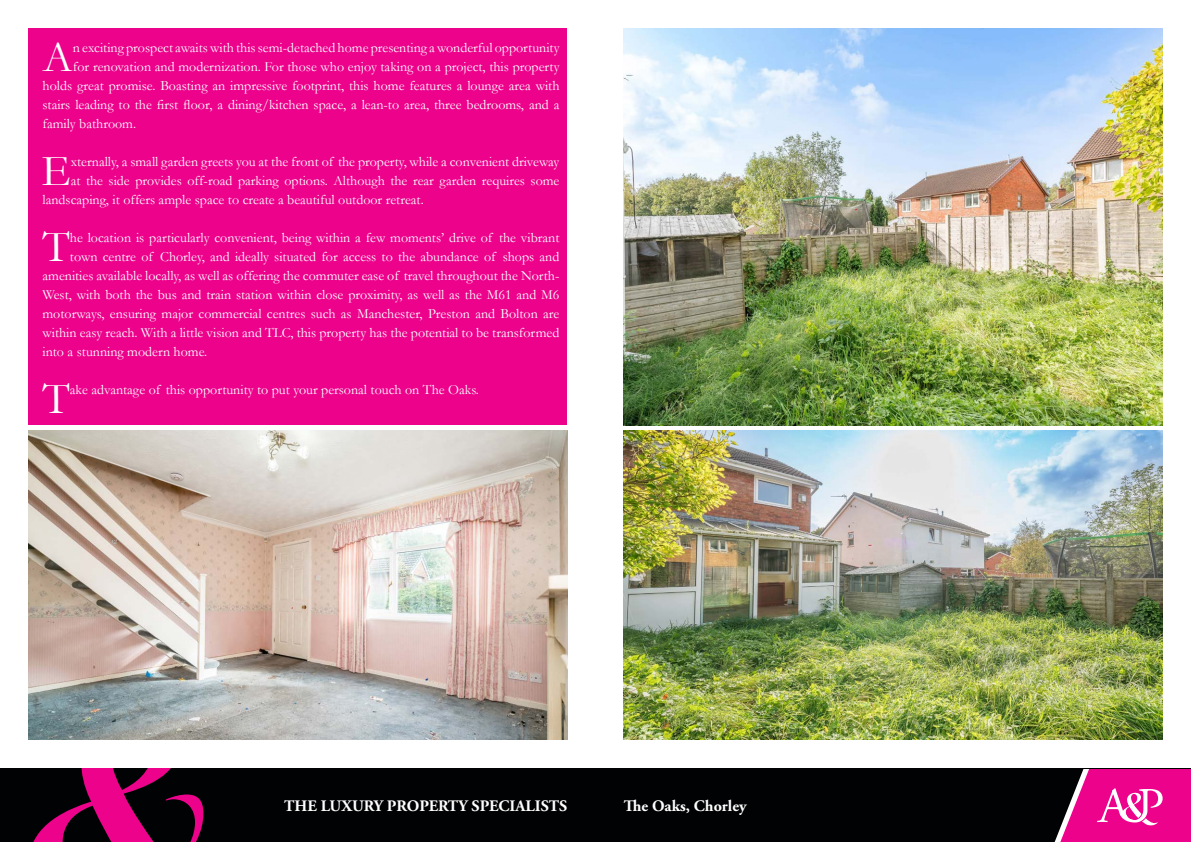
<style>
.page{position:relative;width:1191px;height:842px;background:#fff}
.page>*{position:absolute;margin:0;border:0;box-sizing:border-box;transform-origin:0 0}
.t1{font:44.5px "Garamond";color:#fff}
.t2{font:700 16px "Adobe Garamond Pro";color:#fff}
.t3{font:14px "Garamond";color:#fff}
</style>
<div class="page">
<div style="left:0;top:769px;width:1191px;height:73px;background:#010203"></div>
<svg style="left:33px;top:769px;width:171px;height:73px"></svg>
<svg style="left:1054px;top:769px;width:137px;height:73px;background:#d51e89"></svg>
<img style="left:28px;top:431px;width:539px;height:309px">
<div style="left:28px;top:28px;width:539px;height:397px;background:#ed028c"></div>
<img style="left:624px;top:28px;width:538px;height:397px">
<img style="left:624px;top:431px;width:538px;height:309px">
<p class="t1" style="left:43px;top:27px;width:32px">A</p>
<p class="t3" style="left:73px;top:38px;width:488px">n exciting prospect awaits with this semi-detached home presenting a wonderful opportunity</p>
<p class="t3" style="left:73px;top:57px;width:488px">for renovation and modernization. For those who enjoy taking on a project, this property</p>
<p class="t3" style="left:43px;top:76px;width:518px">holds great promise. Boasting an impressive footprint, this home features a lounge area with</p>
<p class="t3" style="left:43px;top:95px;width:518px">stairs leading to the first floor, a dining/kitchen space, a lean-to area, three bedrooms, and a</p>
<p class="t3" style="left:43px;top:114px;width:95px">family bathroom.</p>
<p class="t1" style="left:41px;top:141px;width:31px">E</p>
<p class="t3" style="left:71px;top:152px;width:490px">xternally, a small garden greets you at the front of the property, while a convenient driveway</p>
<p class="t3" style="left:71px;top:171px;width:490px">at the side provides off-road parking options. Although the rear garden requires some</p>
<p class="t3" style="left:43px;top:190px;width:383px">landscaping, it offers ample space to create a beautiful outdoor retreat.</p>
<p class="t1" style="left:43px;top:217px;width:29px">T</p>
<p class="t3" style="left:70px;top:228px;width:491px">he location is particularly convenient, being within a few moments’ drive of the vibrant</p>
<p class="t3" style="left:70px;top:247px;width:491px">town centre of Chorley, and ideally situated for access to the abundance of shops and</p>
<p class="t3" style="left:43px;top:266px;width:518px">amenities available locally, as well as offering the commuter ease of travel throughout the North-</p>
<p class="t3" style="left:43px;top:285px;width:518px">West, with both the bus and train station within close proximity, as well as the M61 and M6</p>
<p class="t3" style="left:43px;top:304px;width:518px">motorways, ensuring major commercial centres such as Manchester, Preston and Bolton are</p>
<p class="t3" style="left:43px;top:323px;width:518px">within easy reach. With a little vision and TLC, this property has the potential to be transformed</p>
<p class="t3" style="left:43px;top:342px;width:166px">into a stunning modern home.</p>
<p class="t1" style="left:43px;top:369px;width:29px">T</p>
<p class="t3" style="left:70px;top:380px;width:410px">ake advantage of this opportunity to put your personal touch on The Oaks.</p>
<p class="t2" style="left:284px;top:797px;width:284px">THE LUXURY PROPERTY SPECIALISTS</p>
<p class="t2" style="left:624px;top:797px;width:124px">The Oaks, Chorley</p>
</div>
